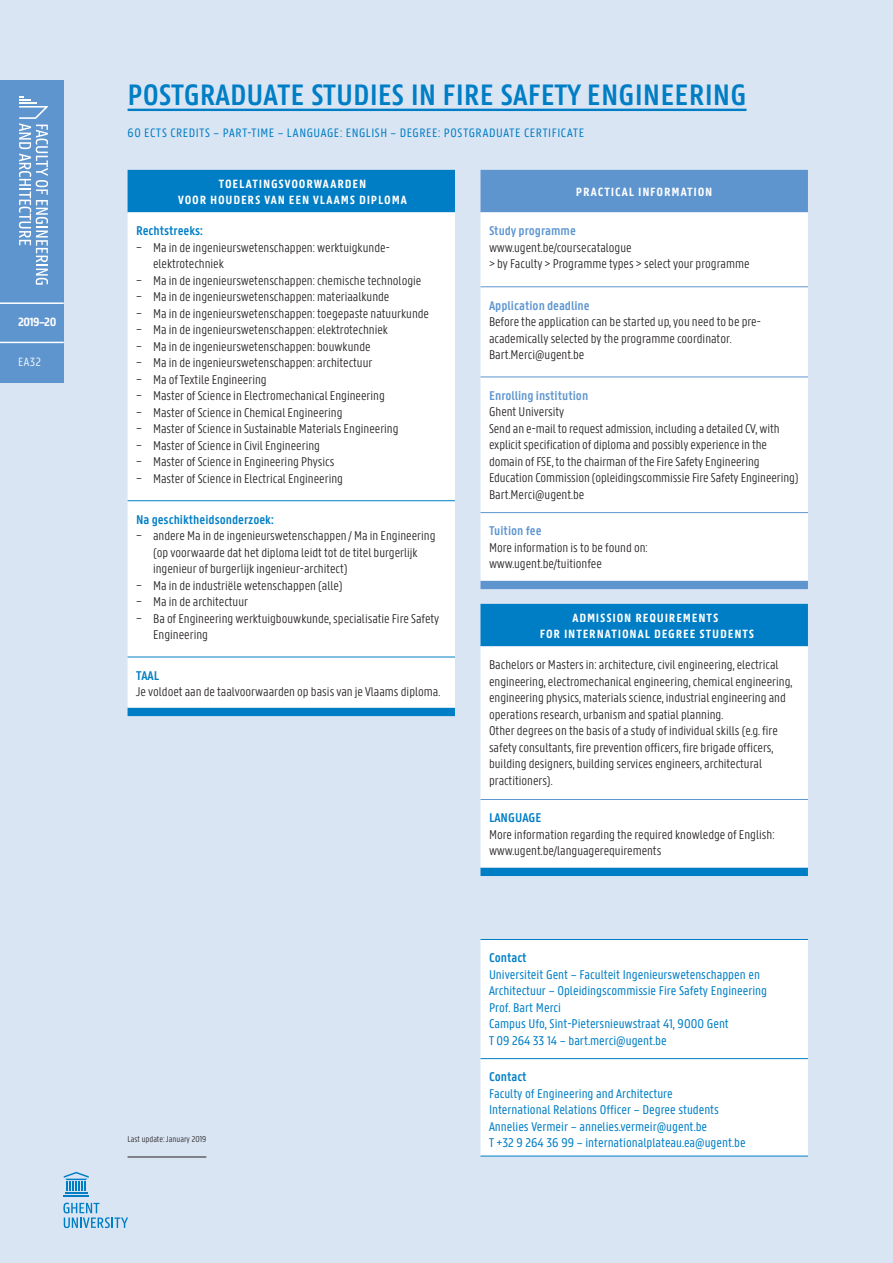
<style>
.page{position:relative;width:893px;height:1263px;background:#dae5f4}
.page>*{position:absolute;margin:0;border:0;box-sizing:border-box;transform-origin:0 0}
.t1{font:600 31.5px "Panno Text";color:#007ec5}
.t2{font:300 13.5px/16.5px "Panno Text";color:#231f20}
.t3{font:13.5px/16.5px "Panno Text";color:#007ec5}
.t4{font:600 13.5px "Panno Text";color:#007ec5}
.t5{font:600 13.5px "Panno Text";color:#5e95cf}
.t6{font:13.05px "Panno Text";letter-spacing:.04em;color:#007ec5}
.t7{font:700 12.75px/15.8px "Panno Text";letter-spacing:.06em;color:#fff;text-align:center}
.t8{font:300 12.75px "Panno Text";color:#fff}
.t9{font:300 9px "Panno Text";color:#231f20}
</style>
<div class="page">
<div style="left:0;top:80px;width:64px;height:303px;background:#5e95cf"></div>
<svg style="left:19px;top:96px;width:29px;height:189px"></svg>
<hr style="left:65px;top:1192px;width:22px;height:2px;background:#007ec5">
<hr style="left:64px;top:1195px;width:25px;height:2px;background:#007ec5">
<svg style="left:64px;top:1172px;width:25px;height:19px"></svg>
<svg style="left:63px;top:1203px;width:65px;height:25px"></svg>
<hr style="left:0;top:302px;width:64px;height:2px;background:#fff">
<hr style="left:0;top:342px;width:64px;height:1px;background:#fff">
<div style="left:480px;top:604px;width:328px;height:272px;background:#007ec5"></div>
<div style="left:480px;top:646px;width:328px;height:221px;background:#fff"></div>
<hr style="left:480px;top:799px;width:328px;height:1px;background:#5e95cf">
<div style="left:480px;top:170px;width:328px;height:419px;background:#5e95cf"></div>
<div style="left:480px;top:212px;width:328px;height:369px;background:#fff"></div>
<hr style="left:480px;top:286px;width:328px;height:1px;background:#5e95cf">
<hr style="left:480px;top:377px;width:328px;height:1px;background:#5e95cf">
<hr style="left:480px;top:512px;width:328px;height:1px;background:#5e95cf">
<div style="left:128px;top:170px;width:327px;height:546px;background:#007ec5"></div>
<div style="left:128px;top:212px;width:327px;height:496px;background:#fff"></div>
<hr style="left:128px;top:500px;width:327px;height:1px;background:#007ec5">
<hr style="left:128px;top:657px;width:327px;height:1px;background:#007ec5">
<div style="left:480px;top:940px;width:328px;height:216px;background:#fff"></div>
<hr style="left:480px;top:1058px;width:328px;height:1px;background:#007ec5">
<hr style="left:480px;top:939px;width:328px;height:1px;background:#007ec5">
<hr style="left:480px;top:1156px;width:328px;height:1px;background:#007ec5">
<hr style="left:128px;top:109px;width:618px;height:2px;background:#007ec5">
<hr style="left:128px;top:1157px;width:78px;height:1px;background:#231f20">
<p class="t7" style="left:18px;top:314px;width:40px">2019–20</p>
<p class="t8" style="left:18px;top:355px;width:24px">EA32</p>
<h1 class="t1" style="left:128px;top:77px;width:620px">POSTGRADUATE STUDIES IN FIRE SAFETY ENGINEERING</h1>
<p class="t6" style="left:128px;top:126px;width:458px">60 ECTS CREDITS – PART-TIME – LANGUAGE: ENGLISH – DEGREE: POSTGRADUATE CERTIFICATE</p>
<p class="t7" style="left:178px;top:176px;width:230px">TOELATINGSVOORWAARDEN<br>VOOR HOUDERS VAN EEN VLAAMS DIPLOMA</p>
<p class="t4" style="left:136px;top:223px;width:68px">Rechtstreeks:</p>
<p class="t2" style="left:136px;top:239px;width:255px">− Ma in de ingenieurswetenschappen: werktuigkunde-</p>
<p class="t2" style="left:153px;top:256px;width:72px">elektrotechniek</p>
<p class="t2" style="left:136px;top:272px;width:287px">− Ma in de ingenieurswetenschappen: chemische technologie</p>
<p class="t2" style="left:136px;top:289px;width:255px">− Ma in de ingenieurswetenschappen: materiaalkunde</p>
<p class="t2" style="left:136px;top:305px;width:294px">− Ma in de ingenieurswetenschappen: toegepaste natuurkunde</p>
<p class="t2" style="left:136px;top:322px;width:253px">− Ma in de ingenieurswetenschappen: elektrotechniek</p>
<p class="t2" style="left:136px;top:338px;width:236px">− Ma in de ingenieurswetenschappen: bouwkunde</p>
<p class="t2" style="left:136px;top:355px;width:238px">− Ma in de ingenieurswetenschappen: architectuur</p>
<p class="t2" style="left:136px;top:371px;width:132px">− Ma of Textile Engineering</p>
<p class="t2" style="left:136px;top:388px;width:250px">− Master of Science in Electromechanical Engineering</p>
<p class="t2" style="left:136px;top:404px;width:208px">− Master of Science in Chemical Engineering</p>
<p class="t2" style="left:136px;top:421px;width:264px">− Master of Science in Sustainable Materials Engineering</p>
<p class="t2" style="left:136px;top:437px;width:185px">− Master of Science in Civil Engineering</p>
<p class="t2" style="left:136px;top:454px;width:200px">− Master of Science in Engineering Physics</p>
<p class="t2" style="left:136px;top:470px;width:208px">− Master of Science in Electrical Engineering</p>
<p class="t4" style="left:136px;top:512px;width:139px">Na geschiktheidsonderzoek:</p>
<p class="t2" style="left:136px;top:528px;width:301px">− andere Ma in de ingenieurswetenschappen / Ma in Engineering</p>
<p class="t2" style="left:153px;top:544px;width:266px">(op voorwaarde dat het diploma leidt tot de titel burgerlijk</p>
<p class="t2" style="left:153px;top:561px;width:196px">ingenieur of burgerlijk ingenieur-architect)</p>
<p class="t2" style="left:136px;top:577px;width:208px">− Ma in de industriële wetenschappen (alle)</p>
<p class="t2" style="left:136px;top:594px;width:114px">− Ma in de architectuur</p>
<p class="t2" style="left:136px;top:610px;width:305px">− Ba of Engineering werktuigbouwkunde, specialisatie Fire Safety</p>
<p class="t2" style="left:153px;top:627px;width:56px">Engineering</p>
<p class="t4" style="left:136px;top:668px;width:25px">TAAL</p>
<p class="t2" style="left:136px;top:684px;width:306px">Je voldoet aan de taalvoorwaarden op basis van je Vlaams diploma.</p>
<p class="t9" style="left:128px;top:1134px;width:80px">Last update: January 2019</p>
<p class="t7" style="left:576px;top:184px;width:138px">PRACTICAL INFORMATION</p>
<p class="t5" style="left:489px;top:223px;width:88px">Study programme</p>
<p class="t2" style="left:489px;top:239px;width:262px">www.ugent.be/coursecatalogue<br>&gt; by Faculty &gt; Programme types &gt; select your programme</p>
<p class="t5" style="left:489px;top:298px;width:102px">Application deadline</p>
<p class="t2" style="left:489px;top:314px;width:273px">Before the application can be started up, you need to be pre&shy;academically selected by the programme coordinator.<br>Bart.Merci@ugent.be</p>
<p class="t5" style="left:489px;top:388px;width:101px">Enrolling institution</p>
<p class="t2" style="left:489px;top:404px;width:311px">Ghent University<br>Send an e-mail to request admission, including a detailed CV, with explicit specification of diploma and possibly experience in the domain of FSE, to the chairman of the Fire Safety Engineering Education Commission (opleidingscommissie Fire Safety Engineering)<br>Bart.Merci@ugent.be</p>
<p class="t5" style="left:489px;top:523px;width:54px">Tuition fee</p>
<p class="t2" style="left:489px;top:540px;width:160px">More information is to be found on: www.ugent.be/tuitionfee</p>
<p class="t7" style="left:540px;top:610px;width:216px">ADMISSION REQUIREMENTS<br>FOR INTERNATIONAL DEGREE STUDENTS</p>
<p class="t2" style="left:489px;top:657px;width:305px">Bachelors or Masters in: architecture, civil engineering, electrical engineering, electromechanical engineering, chemical engineering, engineering physics, materials science, industrial engineering and operations research, urbanism and spatial planning.<br>Other degrees on the basis of a study of individual skills (e.g. fire safety consultants, fire prevention officers, fire brigade officers, building designers, building services engineers, architectural practitioners).</p>
<p class="t4" style="left:489px;top:810px;width:54px">LANGUAGE</p>
<p class="t2" style="left:489px;top:826px;width:287px">More information regarding the required knowledge of English: www.ugent.be/languagerequirements</p>
<p class="t4" style="left:489px;top:950px;width:39px">Contact</p>
<p class="t3" style="left:489px;top:966px;width:280px">Universiteit Gent – Faculteit Ingenieurswetenschappen en Architectuur – Opleidingscommissie Fire Safety Engineering Prof. Bart Merci<br>Campus Ufo, Sint-Pietersnieuwstraat 41, 9000 Gent<br>T 09 264 33 14 – bart.merci@ugent.be</p>
<p class="t4" style="left:489px;top:1069px;width:39px">Contact</p>
<p class="t3" style="left:489px;top:1086px;width:258px">Faculty of Engineering and Architecture<br>International Relations Officer – Degree students Annelies Vermeir – annelies.vermeir@ugent.be<br>T +32 9 264 36 99 – internationalplateau.ea@ugent.be</p>
</div>
